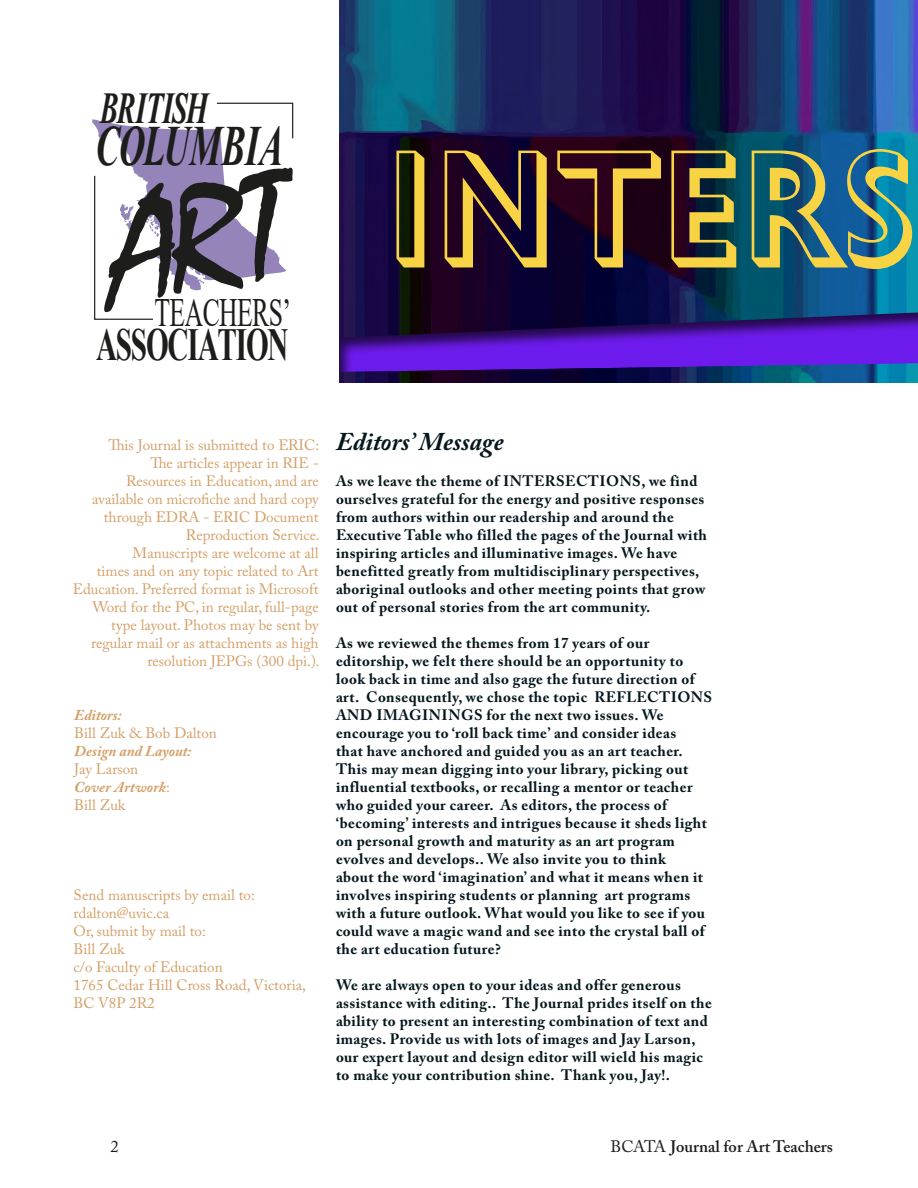
<style>
.page{position:relative;width:918px;height:1188px;background:#fff}
.page>*{position:absolute;margin:0;border:0;box-sizing:border-box;transform-origin:0 0}
.Interview_questions{font:155.25px "Gill Sans Shadow MT Pro";letter-spacing:-.005em;color:#f8d445}
.t1{font:italic 700 56.85px "Times New Roman";letter-spacing:-.02em;color:#1d1d1b;scale:.64 1}
.t2{font:700 45.9px "Times New Roman";letter-spacing:-.04em;color:#1d1d1b;scale:.64 1}
.t3{font:italic 700 44.1px "Times New Roman";letter-spacing:-.03em;color:#1d1d1b;scale:.64 1}
.t4{font:40.2px "Times New Roman";letter-spacing:-.02em;color:#1d1d1b;scale:.64 1}
.Interview_questions-2{font:italic 700 25.5px "Adobe Caslon Pro";color:#05171d}
.t5{font:600 16.5px "Adobe Caslon Pro";color:#1d1d1b}
.Interview_questions-3{font:16.5px "Adobe Caslon Pro";color:#1d1d1b}
.Interview_questions-4{font:700 15px/18px "Adobe Caslon Pro";letter-spacing:.03em;color:#05171d}
.Interview_questions-5{font:15px/18px "Adobe Caslon Pro";color:#d49f66}
.Interview_questions-6{font:italic 700 15px/18px "Adobe Caslon Pro";color:#d49f66}
.s1{font-weight:700;font-style:italic}
.s2{font-weight:400;font-style:normal}
.s3{font-weight:400}
</style>
<div class="page">
<img style="left:340px;top:0;width:578px;height:270px">
<svg style="left:339px;top:270px;width:579px;height:113px;background:#2b1e7d"></svg>
<svg style="left:92px;top:102px;width:202px;height:218px"></svg>
<p class="t3" style="left:100px;top:78px;width:170px">BRITISH</p>
<p class="t1" style="left:95px;top:106px;width:295px">COLUMBIA</p>
<p class="t4" style="left:155px;top:285px;width:215px">TEACHERS’</p>
<p class="t2" style="left:96px;top:311px;width:303px">ASSOCIATION</p>
<p class="Interview_questions" style="left:385px;top:122px;width:532px">INTERS</p>
<p class="Interview_questions-5" style="left:92px;top:436px;width:229px;text-align:right">This Journal is submitted to ERIC:<br>The articles appear in RIE -<br>Resources in Education, and are available on microfiche and hard copy through EDRA - ERIC Document<br>Reproduction Service.</p>
<p class="Interview_questions-5" style="left:73px;top:544px;width:249px;text-align:right">Manuscripts are welcome at all<br>times and on any topic related to Art Education. Preferred format is Microsoft Word for the PC, in regular, full-page type layout. Photos may be sent by regular mail or as attachments as high resolution JEPGs (300 dpi.).</p>
<p class="Interview_questions-5" style="left:74px;top:706px;width:144px"><span class="s1">Editors:<br></span>Bill Zuk &amp; Bob Dalton</p>
<p class="Interview_questions-6" style="left:74px;top:742px;width:119px">Design and Layout:<br><span class="s2">Jay Larson</span></p>
<p class="Interview_questions-6" style="left:74px;top:778px;width:97px">Cover Artwork<span class="s2">:<br>Bill Zuk</span></p>
<p class="Interview_questions-5" style="left:74px;top:886px;width:183px">Send manuscripts by email to: rdalton@uvic.ca</p>
<p class="Interview_questions-5" style="left:74px;top:922px;width:234px">Or, submit by mail to:<br>Bill Zuk<br>c/o Faculty of Education<br>1765 Cedar Hill Cross Road, Victoria,<br>BC V8P 2R2</p>
<p class="Interview_questions-2" style="left:336px;top:426px;width:169px">Editors’ Message</p>
<p class="Interview_questions-4" style="left:336px;top:472px;width:372px">As we leave the theme of INTERSECTIONS, we find ourselves grateful for the energy and positive responses from authors within our readership and around the Executive Table who filled the pages of the Journal with inspiring articles and illuminative images. We have benefitted greatly from multidisciplinary perspectives, aboriginal outlooks and other meeting points that grow out of personal stories from the art community.</p>
<p class="Interview_questions-4" style="left:336px;top:634px;width:378px">As we reviewed the themes from 17 years of our editorship, we felt there should be an opportunity to look back in time and also gage the future direction of art. Consequently, we chose the topic REFLECTIONS AND IMAGININGS for the next two issues. We encourage you to ‘roll back time’ and consider ideas<br>that have anchored and guided you as an art teacher.<br>This may mean digging into your library, picking out influential textbooks, or recalling a mentor or teacher who guided your career. As editors, the process of ‘becoming’ interests and intrigues because it sheds light on personal growth and maturity as an art program evolves and develops.. We also invite you to think<br>about the word ‘imagination’ and what it means when it involves inspiring students or planning art programs with a future outlook. What would you like to see if you could wave a magic wand and see into the crystal ball of the art education future?</p>
<p class="Interview_questions-4" style="left:336px;top:976px;width:377px">We are always open to your ideas and offer generous assistance with editing.. The Journal prides itself on the ability to present an interesting combination of text and images. Provide us with lots of images and Jay Larson, our expert layout and design editor will wield his magic to make your contribution shine. Thank you, Jay!.</p>
<p class="Interview_questions-3" style="left:111px;top:1137px;width:10px">2</p>
<p class="t5" style="left:611px;top:1137px;width:224px"><span class="s3">BCATA</span> Journal for Art Teachers</p>
</div>
